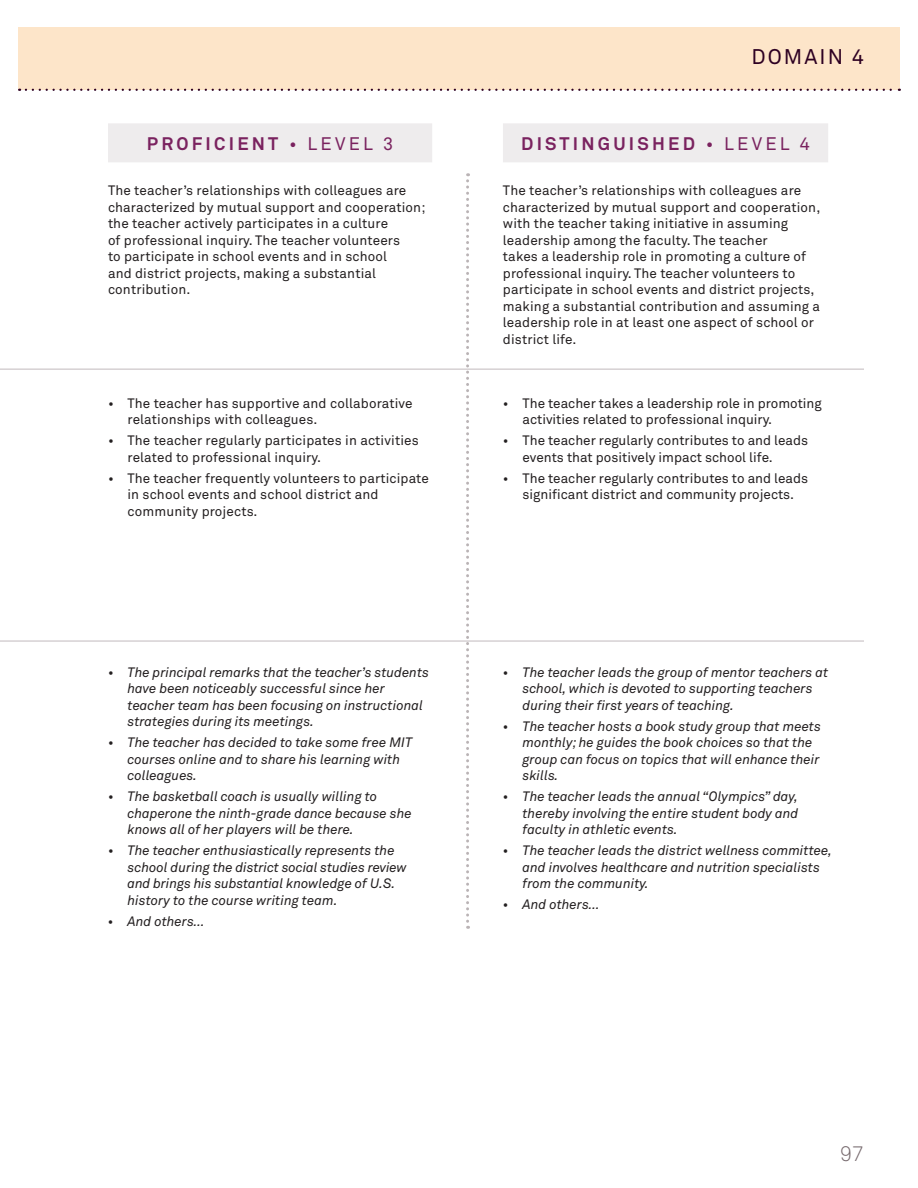
<style>
.page{position:relative;width:918px;height:1188px;background:#fff}
.page>*{position:absolute;margin:0;border:0;box-sizing:border-box;transform-origin:0 0}
.t1{font:21px "Akkurat";letter-spacing:.1em;color:#2d0022}
.t2{font:300 21px "Akkurat";color:#75686c}
.Level_Title{font:700 18px "Akkurat";letter-spacing:.18em;color:#7a225f}
.Levels_Table_Bullet{font:italic 13.5px/16.5px "Akkurat";color:#231f20}
.TABLE___Body{font:13.5px/16.5px "Akkurat";letter-spacing:.01em;color:#231f20}
.Levels_Table_Bullet-2{font:13.5px/16.5px "Akkurat";color:#231f20}
.s1{font-weight:400}
</style>
<div class="page">
<div style="left:18px;top:27px;width:882px;height:63px;background:#fde5c9"></div>
<svg style="left:26px;top:89px;width:874px;height:2px"></svg>
<div style="left:503px;top:123px;width:325px;height:39px;background:#eeeced"></div>
<svg style="left:466px;top:173px;width:3px;height:756px"></svg>
<div style="left:108px;top:123px;width:324px;height:39px;background:#eeeced"></div>
<hr style="left:0;top:368px;width:864px;height:2px;background:#d6d0d3">
<hr style="left:0;top:640px;width:864px;height:2px;background:#d6d0d3">
<p class="Level_Title" style="left:147px;top:133px;width:248px">PROFICIENT <span class="s1">• LEVEL 3</span></p>
<p class="TABLE___Body" style="left:108px;top:183px;width:319px">The teacher’s relationships with colleagues are characterized by mutual support and cooperation; the teacher actively participates in a culture<br>of professional inquiry. The teacher volunteers<br>to participate in school events and in school<br>and district projects, making a substantial contribution.</p>
<p class="Levels_Table_Bullet-2" style="left:127px;top:395px;width:287px;text-indent:-19px">• The teacher has supportive and collaborative relationships with colleagues.</p>
<p class="Levels_Table_Bullet-2" style="left:127px;top:433px;width:293px;text-indent:-19px">• The teacher regularly participates in activities related to professional inquiry.</p>
<p class="Levels_Table_Bullet-2" style="left:127px;top:470px;width:303px;text-indent:-19px">• The teacher frequently volunteers to participate in school events and school district and community projects.</p>
<p class="Levels_Table_Bullet" style="left:128px;top:664px;width:303px;text-indent:-20px">• The principal remarks that the teacher’s students have been noticeably successful since her teacher team has been focusing on instructional strategies during its meetings.</p>
<p class="Levels_Table_Bullet" style="left:128px;top:735px;width:286px;text-indent:-20px">• The teacher has decided to take some free MIT courses online and to share his learning with colleagues.</p>
<p class="Levels_Table_Bullet" style="left:128px;top:789px;width:286px;text-indent:-20px">• The basketball coach is usually willing to chaperone the ninth-grade dance because she knows all of her players will be there.</p>
<p class="Levels_Table_Bullet" style="left:127px;top:843px;width:281px;text-indent:-19px">• The teacher enthusiastically represents the school during the district social studies review and brings his substantial knowledge of U.S. history to the course writing team.</p>
<p class="Levels_Table_Bullet" style="left:108px;top:913px;width:98px">• And others…</p>
<h1 class="t1" style="left:751px;top:45px;width:114px">DOMAIN 4</h1>
<p class="Level_Title" style="left:521px;top:133px;width:290px">DISTINGUISHED <span class="s1">• LEVEL 4</span></p>
<p class="TABLE___Body" style="left:503px;top:183px;width:319px">The teacher’s relationships with colleagues are characterized by mutual support and cooperation, with the teacher taking initiative in assuming leadership among the faculty. The teacher<br>takes a leadership role in promoting a culture of professional inquiry. The teacher volunteers to participate in school events and district projects, making a substantial contribution and assuming a leadership role in at least one aspect of school or district life.</p>
<p class="Levels_Table_Bullet-2" style="left:522px;top:395px;width:301px;text-indent:-19px">• The teacher takes a leadership role in promoting activities related to professional inquiry.</p>
<p class="Levels_Table_Bullet-2" style="left:522px;top:433px;width:287px;text-indent:-19px">• The teacher regularly contributes to and leads events that positively impact school life.</p>
<p class="Levels_Table_Bullet-2" style="left:503px;top:470px;width:307px;text-align:center">• The teacher regularly contributes to and leads significant district and community projects.</p>
<p class="Levels_Table_Bullet" style="left:522px;top:664px;width:307px;text-indent:-20px">• The teacher leads the group of mentor teachers at school, which is devoted to supporting teachers during their first years of teaching.</p>
<p class="Levels_Table_Bullet" style="left:522px;top:718px;width:300px;text-indent:-20px">• The teacher hosts a book study group that meets monthly; he guides the book choices so that the group can focus on topics that will enhance their skills.</p>
<p class="Levels_Table_Bullet" style="left:522px;top:789px;width:278px;text-align:justify;text-indent:-20px">• The teacher leads the annual “Olympics” day, thereby involving the entire student body and faculty in athletic events.</p>
<p class="Levels_Table_Bullet" style="left:522px;top:843px;width:311px;text-indent:-20px">• The teacher leads the district wellness committee, and involves healthcare and nutrition specialists from the community.</p>
<p class="Levels_Table_Bullet" style="left:503px;top:897px;width:98px">• And others…</p>
<h1 class="t2" style="left:840px;top:1141px;width:25px">97</h1>
</div>
